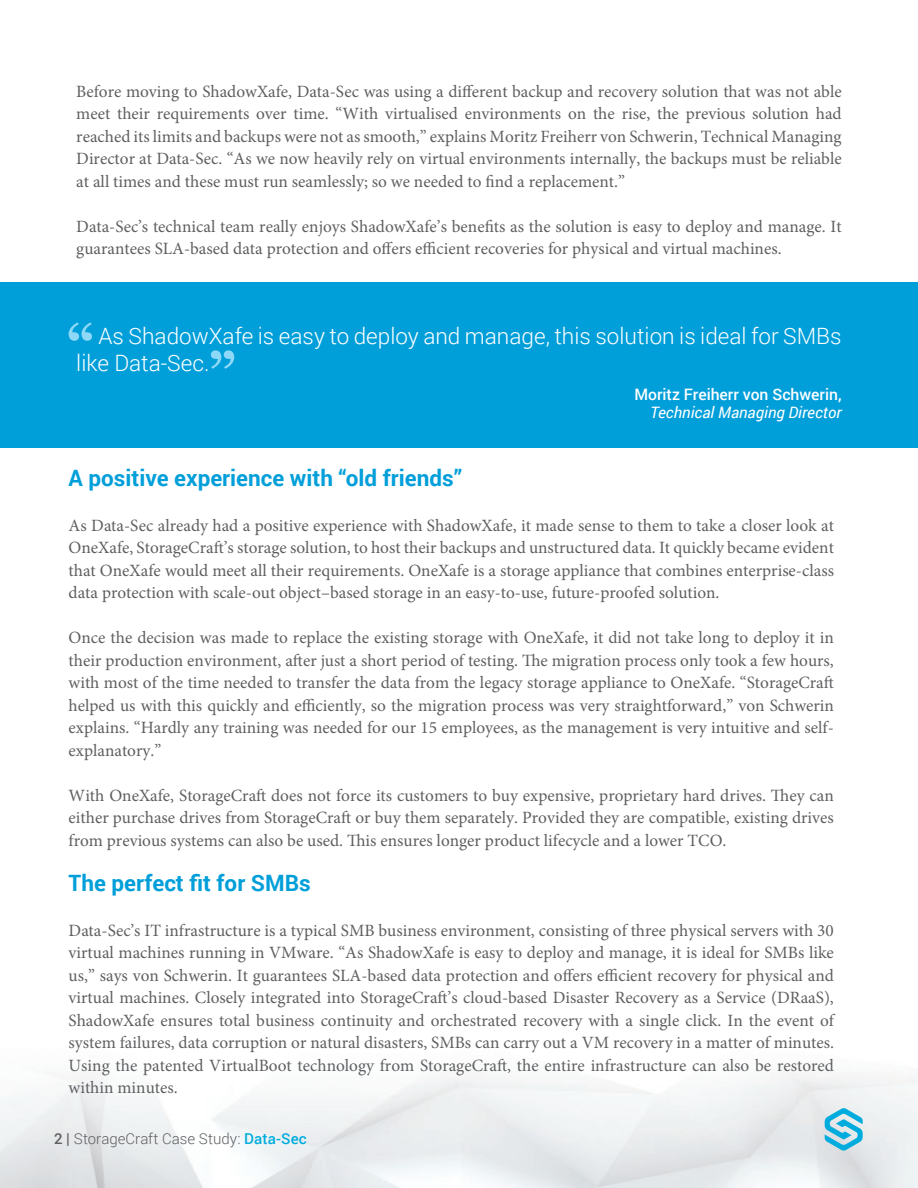
<style>
.page{position:relative;width:918px;height:1188px;background:#fff}
.page>*{position:absolute;margin:0;border:0;box-sizing:border-box;transform-origin:0 0}
.t1{font:300 22.5px/27px "Roboto";color:#fff}
.t2{font:700 22.5px "Roboto";color:#009fda}
.t3{font:17.25px/22.5px "Minion Pro";color:#5f5f62;text-align:justify}
.t4{font:500 15.75px "Roboto";color:#fff}
.t5{font:italic 15.75px "Roboto";color:#fff}
.t6{font:300 15px "Roboto";color:#5f5f62}
.s1{font-weight:500}
.s2{font-weight:500;color:#00acdd}
</style>
<div class="page">
<svg style="left:825px;top:1108px;width:38px;height:43px;background:#7dcce3"></svg>
<div style="left:0;top:282px;width:918px;height:165px;background:#009fda"></div>
<svg style="left:69px;top:322px;width:23px;height:19px"></svg>
<svg style="left:211px;top:350px;width:23px;height:19px"></svg>
<p class="t3" style="left:76px;top:80px;width:767px">Before moving to ShadowXafe, Data-Sec was using a different backup and recovery solution that was not able meet their requirements over time. “With virtualised environments on the rise, the previous solution had reached its limits and backups were not as smooth,” explains Moritz Freiherr von Schwerin, Technical Managing Director at Data-Sec. “As we now heavily rely on virtual environments internally, the backups must be reliable at all times and these must run seamlessly; so we needed to find a replacement.”</p>
<p class="t3" style="left:76px;top:215px;width:767px">Data-Sec’s technical team really enjoys ShadowXafe’s benefits as the solution is easy to deploy and manage. It guarantees SLA-based data protection and offers efficient recoveries for physical and virtual machines.</p>
<h1 class="t1" style="left:76px;top:322px;width:767px;text-indent:22px">As ShadowXafe is easy to deploy and manage, this solution is ideal for SMBs like Data-Sec.</h1>
<p class="t4" style="left:634px;top:383px;width:209px">Moritz Freiherr von Schwerin,</p>
<p class="t5" style="left:650px;top:401px;width:193px">Technical Managing Director</p>
<h1 class="t2" style="left:69px;top:462px;width:395px">A positive experience with “old friends”</h1>
<p class="t3" style="left:69px;top:514px;width:767px">As Data-Sec already had a positive experience with ShadowXafe, it made sense to them to take a closer look at OneXafe, StorageCraft’s storage solution, to host their backups and unstructured data. It quickly became evident that OneXafe would meet all their requirements. OneXafe is a storage appliance that combines enterprise-class data protection with scale-out object–based storage in an easy-to-use, future-proofed solution.</p>
<p class="t3" style="left:69px;top:626px;width:767px">Once the decision was made to replace the existing storage with OneXafe, it did not take long to deploy it in their production environment, after just a short period of testing. The migration process only took a few hours, with most of the time needed to transfer the data from the legacy storage appliance to OneXafe. “StorageCraft helped us with this quickly and efficiently, so the migration process was very straightforward,” von Schwerin explains. “Hardly any training was needed for our 15 employees, as the management is very intuitive and self&shy;explanatory.”</p>
<p class="t3" style="left:69px;top:784px;width:767px">With OneXafe, StorageCraft does not force its customers to buy expensive, proprietary hard drives. They can either purchase drives from StorageCraft or buy them separately. Provided they are compatible, existing drives from previous systems can also be used. This ensures longer product lifecycle and a lower TCO.</p>
<h1 class="t2" style="left:69px;top:867px;width:244px">The perfect fit for SMBs</h1>
<p class="t3" style="left:69px;top:919px;width:767px">Data-Sec’s IT infrastructure is a typical SMB business environment, consisting of three physical servers with 30 virtual machines running in VMware. “As ShadowXafe is easy to deploy and manage, it is ideal for SMBs like us,” says von Schwerin. It guarantees SLA-based data protection and offers efficient recovery for physical and virtual machines. Closely integrated into StorageCraft’s cloud-based Disaster Recovery as a Service (DRaaS), ShadowXafe ensures total business continuity and orchestrated recovery with a single click. In the event of system failures, data corruption or natural disasters, SMBs can carry out a VM recovery in a matter of minutes.<br>Using the patented VirtualBoot technology from StorageCraft, the entire infrastructure can also be restored within minutes.</p>
<p class="t6" style="left:54px;top:1128px;width:254px"><span class="s1">2 |</span> StorageCraft Case Study: <span class="s2">Data-Sec</span></p>
</div>
